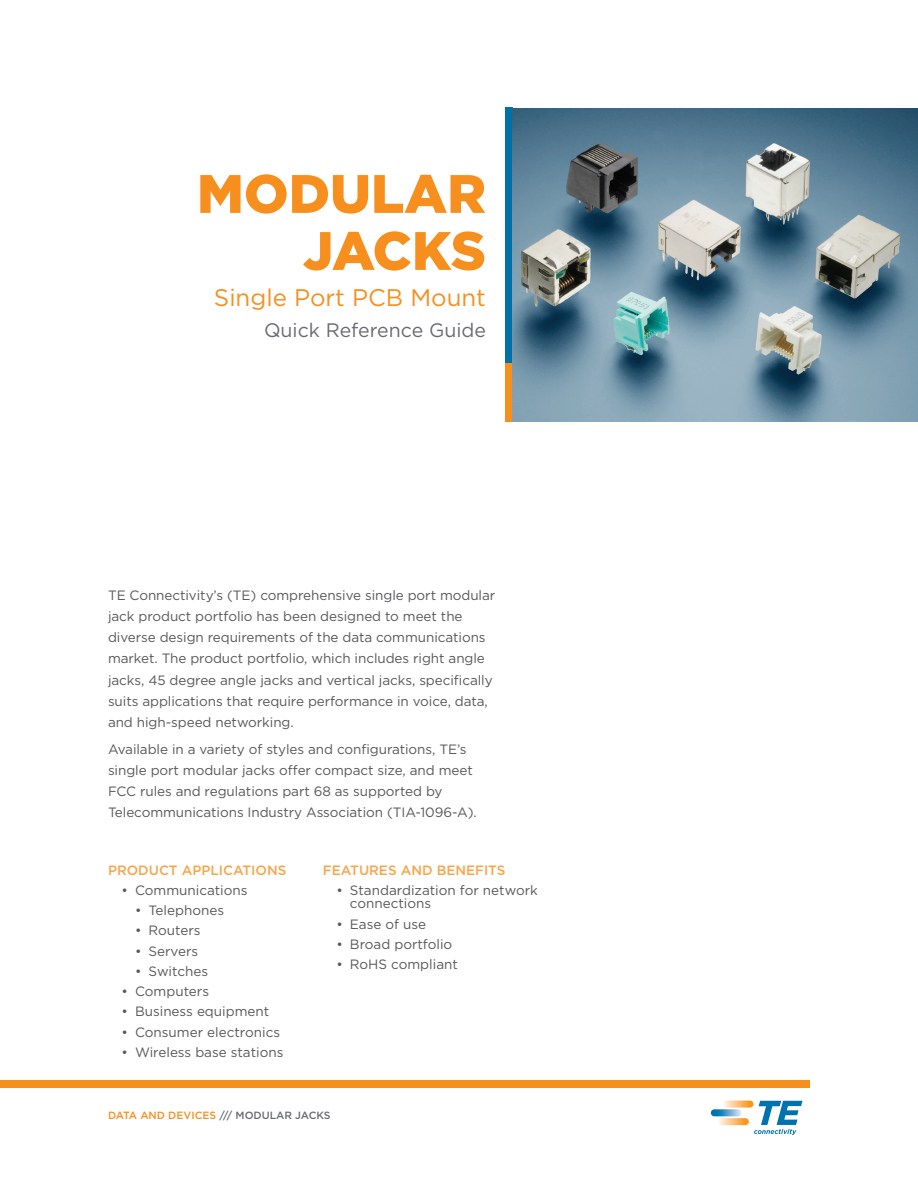
<style>
.page{position:relative;width:918px;height:1188px;background:#fff}
.page>*{position:absolute;margin:0;border:0;box-sizing:border-box;transform-origin:0 0}
.t1{font:900 54px/57px "Gotham";color:#f68f1e;text-align:right}
.t2{font:24px "Gotham";color:#f68f1e}
.t3{font:19.5px "Gotham";color:#696b73}
.t4{font:13.5px/21px "Gotham";letter-spacing:-.005em;color:#57585a}
.t5{font:500 13.5px "Gotham";color:#f9a449}
.t6{font:500 10.5px "Gotham";color:#696b73}
.s1{color:#f68f1e}
</style>
<div class="page">
<div style="left:505px;top:108px;width:8px;height:255px;background:#0071a7"></div>
<div style="left:505px;top:363px;width:8px;height:58px;background:#f68f1e"></div>
<div style="left:0;top:1080px;width:810px;height:8px;background:#f68f1e"></div>
<svg style="left:723px;top:1101px;width:31px;height:7px"></svg>
<svg style="left:718px;top:1118px;width:31px;height:7px"></svg>
<svg style="left:711px;top:1109px;width:31px;height:7px"></svg>
<svg style="left:754px;top:1101px;width:49px;height:34px"></svg>
<img style="left:513px;top:108px;width:405px;height:313px">
<h1 class="t1" style="left:197px;top:165px;width:291px">MODULAR<br>JACKS</h1>
<h2 class="t2" style="left:214px;top:283px;width:274px">Single Port PCB Mount</h2>
<h3 class="t3" style="left:264px;top:317px;width:223px">Quick Reference Guide</h3>
<p class="t4" style="left:108px;top:585px;width:389px">TE Connectivity’s (TE) comprehensive single port modular jack product portfolio has been designed to meet the diverse design requirements of the data communications market. The product portfolio, which includes right angle jacks, 45 degree angle jacks and vertical jacks, specifically suits applications that require performance in voice, data, and high-speed networking.</p>
<p class="t4" style="left:108px;top:739px;width:370px">Available in a variety of styles and configurations, TE’s single port modular jacks offer compact size, and meet FCC rules and regulations part 68 as supported by Telecommunications Industry Association (TIA-1096-A).</p>
<p class="t5" style="left:108px;top:861px;width:180px">PRODUCT APPLICATIONS</p>
<p class="t4" style="left:122px;top:879px;width:128px">• Communications</p>
<p class="t4" style="left:135px;top:900px;width:91px">• Telephones</p>
<p class="t4" style="left:135px;top:920px;width:67px">• Routers</p>
<p class="t4" style="left:135px;top:940px;width:65px">• Servers</p>
<p class="t4" style="left:135px;top:960px;width:75px">• Switches</p>
<p class="t4" style="left:122px;top:981px;width:89px">• Computers</p>
<p class="t4" style="left:122px;top:1001px;width:149px">• Business equipment</p>
<p class="t4" style="left:122px;top:1021px;width:160px">• Consumer electronics</p>
<p class="t4" style="left:122px;top:1041px;width:163px">• Wireless base stations</p>
<p class="t5" style="left:323px;top:861px;width:184px">FEATURES AND BENEFITS</p>
<p class="t4" style="left:350px;top:883px;width:189px;line-height:13.5px;text-indent:-14px">• Standardization for network connections</p>
<p class="t4" style="left:336px;top:913px;width:91px">• Ease of use</p>
<p class="t4" style="left:336px;top:933px;width:117px">• Broad portfolio</p>
<p class="t4" style="left:336px;top:954px;width:123px">• RoHS compliant</p>
<p class="t6" style="left:108px;top:1108px;width:224px"><span class="s1">DATA AND DEVICES</span> /// MODULAR JACKS</p>
</div>
